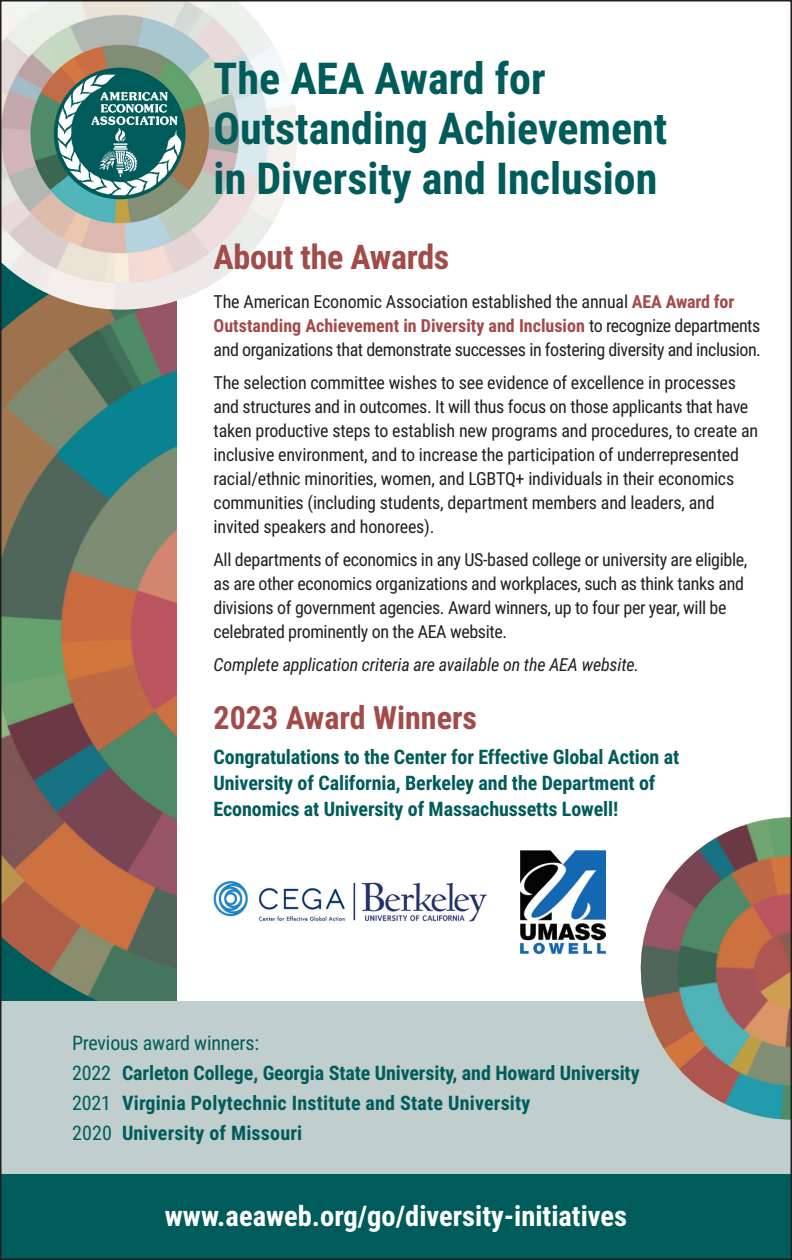
<style>
.page{position:relative;width:792px;height:1260px;background:#fff}
.page>*{position:absolute;margin:0;border:0;box-sizing:border-box;transform-origin:0 0}
.t1{font:700 44px/50px "Roboto Condensed";color:#005c5a}
.t2{font:700 34px "Roboto Condensed";letter-spacing:-.01em;color:#a24b49}
.t3{font:700 32px "Roboto Condensed";color:#a24b49}
.t4{font:700 28.4px "Roboto Condensed";color:#fff}
.t5{font:700 20px/30px "Roboto Condensed";letter-spacing:-.005em;color:#005c5a}
.t6{font:18px/24px "Roboto Condensed";letter-spacing:-.02em;color:#231f20}
.t7{font:italic 18px "Roboto Condensed";letter-spacing:-.01em;color:#231f20}
.s1{font-weight:700;color:#a24b49}
.s2{font-weight:400}
</style>
<div class="page">
<svg style="left:3px;top:310px;width:174px;height:692px;background:#79715d"></svg>
<div style="left:0;top:1002px;width:792px;height:172px;background:#c1cece"></div>
<div style="left:0;top:1174px;width:792px;height:86px;background:#005c5a"></div>
<img style="left:621px;top:817px;width:168px;height:303px">
<img style="left:3px;top:3px;width:294px;height:307px">
<img style="left:54px;top:68px;width:132px;height:131px;border-radius:66px">
<img style="left:521px;top:850px;width:85px;height:104px">
<img style="left:213px;top:881px;width:132px;height:41px">
<img style="left:362px;top:882px;width:124px;height:39px">
<hr style="left:354px;top:883px;width:1px;height:37px;background:#1f356a">
<h1 class="t1" style="left:214px;top:52px;width:455px">The AEA Award for<br>Outstanding Achievement in Diversity and Inclusion</h1>
<h2 class="t2" style="left:214px;top:233px;width:237px">About the Awards</h2>
<p class="t6" style="left:214px;top:289px;width:549px">The American Economic Association established the annual <span class="s1">AEA Award for<br>Outstanding Achievement in Diversity and Inclusion</span> to recognize departments and organizations that demonstrate successes in fostering diversity and inclusion.</p>
<p class="t6" style="left:214px;top:370px;width:546px">The selection committee wishes to see evidence of excellence in processes and structures and in outcomes. It will thus focus on those applicants that have taken productive steps to establish new programs and procedures, to create an inclusive environment, and to increase the participation of underrepresented racial/ethnic minorities, women, and LGBTQ+ individuals in their economics communities (including students, department members and leaders, and invited speakers and honorees).</p>
<p class="t6" style="left:214px;top:547px;width:535px">All departments of economics in any US-based college or university are eligible, as are other economics organizations and workplaces, such as think tanks and divisions of government agencies. Award winners, up to four per year, will be celebrated prominently on the AEA website.</p>
<p class="t7" style="left:214px;top:652px;width:427px">Complete application criteria are available on the AEA website.</p>
<h3 class="t3" style="left:214px;top:695px;width:265px">2023 Award Winners</h3>
<p class="t5" style="left:214px;top:743px;width:467px;line-height:26px">Congratulations to the Center for Effective Global Action at<br>University of California, Berkeley and the Department of<br>Economics at University of Massachussetts Lowell!</p>
<p class="t5" style="left:72px;top:1027px;width:569px"><span class="s2">Previous award winners:<br>2022</span> Carleton College, Georgia State University, and Howard University <span class="s2">2021</span> Virginia Polytechnic Institute and State University<br><span class="s2">2020</span> University of Missouri</p>
<h3 class="t4" style="left:165px;top:1196px;width:464px">www.aeaweb.org/go/diversity-initiatives</h3>
</div>
